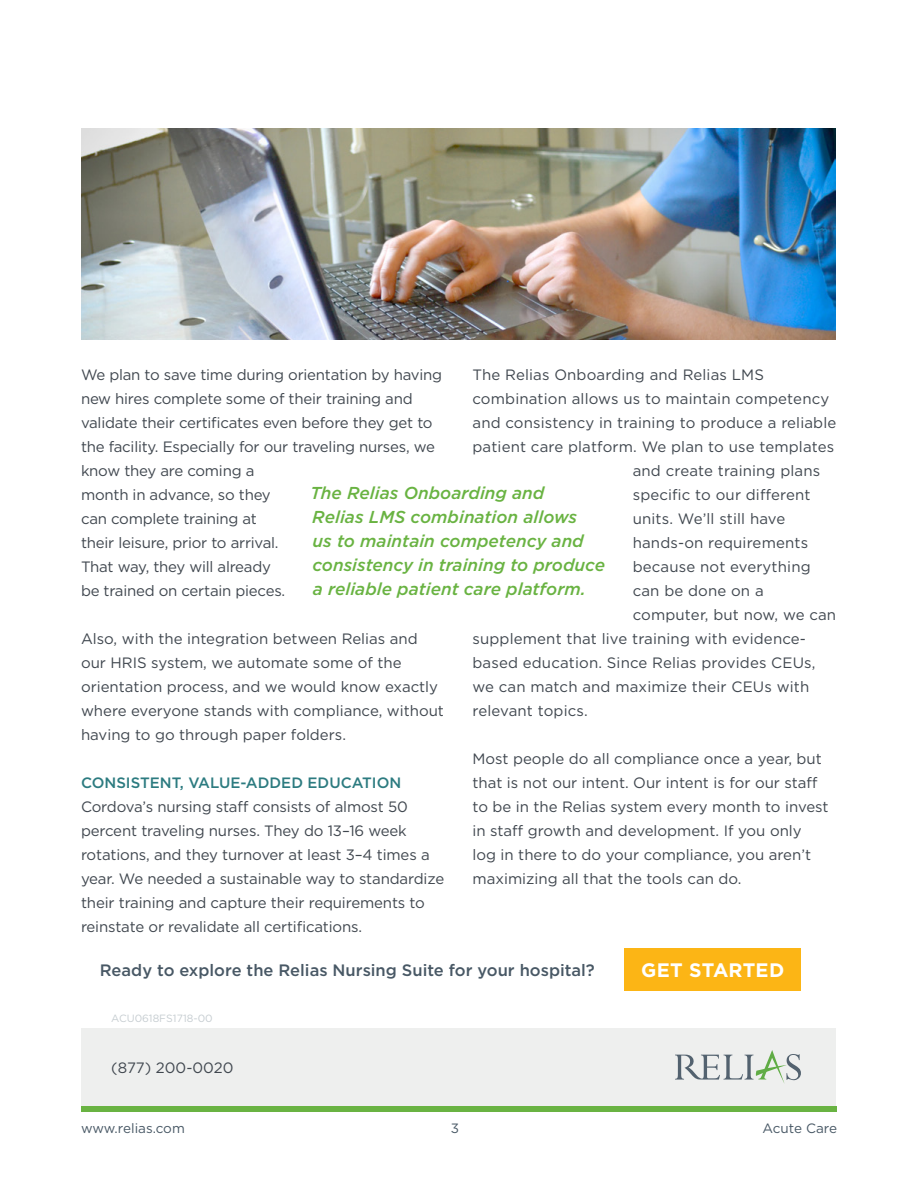
<style>
.page{position:relative;width:918px;height:1188px;background:#fff}
.page>*{position:absolute;margin:0;border:0;box-sizing:border-box;transform-origin:0 0}
.t1{font:700 19.5px "Gotham";letter-spacing:.01em;color:#fff}
.t2{font:italic 500 17.25px/24px "Gotham";color:#69b342}
.t3{font:500 16.5px "Gotham";color:#485865}
.t4{font:15px/24px "Gotham";letter-spacing:-.005em;color:#40474f}
.t5{font:500 15px "Gotham";color:#2c7b80}
.t6{font:13.5px "Gotham";color:#485865}
.t7{font:10.5px "Gotham";color:#c6cdd1}
</style>
<div class="page">
<div style="left:81px;top:1106px;width:756px;height:6px;background:#69b342"></div>
<div style="left:81px;top:1028px;width:755px;height:77px;background:#eeefee"></div>
<svg style="left:675px;top:1050px;width:126px;height:33px"></svg>
<div style="left:625px;top:948px;width:176px;height:43px;background:#fcb515"></div>
<img style="left:81px;top:128px;width:755px;height:211px">
<p class="t4" style="left:81px;top:362px;width:363px">We plan to save time during orientation by having new hires complete some of their training and validate their certificates even before they get to the facility. Especially for our traveling nurses, we know they are coming a<br>month in advance, so they<br>can complete training at<br>their leisure, prior to arrival.<br>That way, they will already<br>be trained on certain pieces.</p>
<p class="t4" style="left:81px;top:626px;width:365px">Also, with the integration between Relias and our HRIS system, we automate some of the orientation process, and we would know exactly where everyone stands with compliance, without having to go through paper folders.</p>
<p class="t5" style="left:81px;top:773px;width:322px">CONSISTENT, VALUE-ADDED EDUCATION</p>
<p class="t4" style="left:81px;top:794px;width:365px">Cordova’s nursing staff consists of almost 50 percent traveling nurses. They do 13–16 week rotations, and they turnover at least 3–4 times a year. We needed a sustainable way to standardize their training and capture their requirements to reinstate or revalidate all certifications.</p>
<p class="t4" style="left:472px;top:362px;width:293px">The Relias Onboarding and Relias LMS</p>
<p class="t4" style="left:472px;top:386px;width:358px">combination allows us to maintain competency</p>
<p class="t4" style="left:472px;top:410px;width:365px">and consistency in training to produce a reliable</p>
<p class="t4" style="left:472px;top:434px;width:363px">patient care platform. We plan to use templates</p>
<p class="t4" style="left:633px;top:458px;width:189px">and create training plans</p>
<p class="t4" style="left:633px;top:482px;width:179px">specific to our different</p>
<p class="t4" style="left:633px;top:506px;width:154px">units. We’ll still have</p>
<p class="t4" style="left:633px;top:530px;width:177px">hands-on requirements</p>
<p class="t4" style="left:633px;top:554px;width:179px">because not everything</p>
<p class="t4" style="left:633px;top:578px;width:132px">can be done on a</p>
<p class="t4" style="left:633px;top:602px;width:205px">computer, but now, we can</p>
<p class="t4" style="left:473px;top:626px;width:335px">supplement that live training with evidence-</p>
<p class="t4" style="left:473px;top:650px;width:345px">based education. Since Relias provides CEUs,</p>
<p class="t4" style="left:473px;top:674px;width:338px">we can match and maximize their CEUs with</p>
<p class="t4" style="left:473px;top:698px;width:117px">relevant topics.</p>
<p class="t4" style="left:473px;top:746px;width:358px">Most people do all compliance once a year, but that is not our intent. Our intent is for our staff to be in the Relias system every month to invest in staff growth and development. If you only log in there to do your compliance, you aren’t maximizing all that the tools can do.</p>
<p class="t2" style="left:310px;top:480px;width:296px">The Relias Onboarding and<br>Relias LMS combination allows<br>us to maintain competency and consistency in training to produce a reliable patient care platform.</p>
<p class="t3" style="left:100px;top:959px;width:497px">Ready to explore the Relias Nursing Suite for your hospital?</p>
<h1 class="t1" style="left:641px;top:957px;width:145px">GET STARTED</h1>
<p class="t7" style="left:111px;top:1012px;width:103px">ACU0618FS1718-00</p>
<p class="t4" style="left:111px;top:1055px;width:124px">(877) 200-0020</p>
<p class="t6" style="left:81px;top:1119px;width:105px">www.relias.com</p>
<p class="t6" style="left:451px;top:1119px;width:10px">3</p>
<p class="t6" style="left:762px;top:1119px;width:76px">Acute Care</p>
</div>
